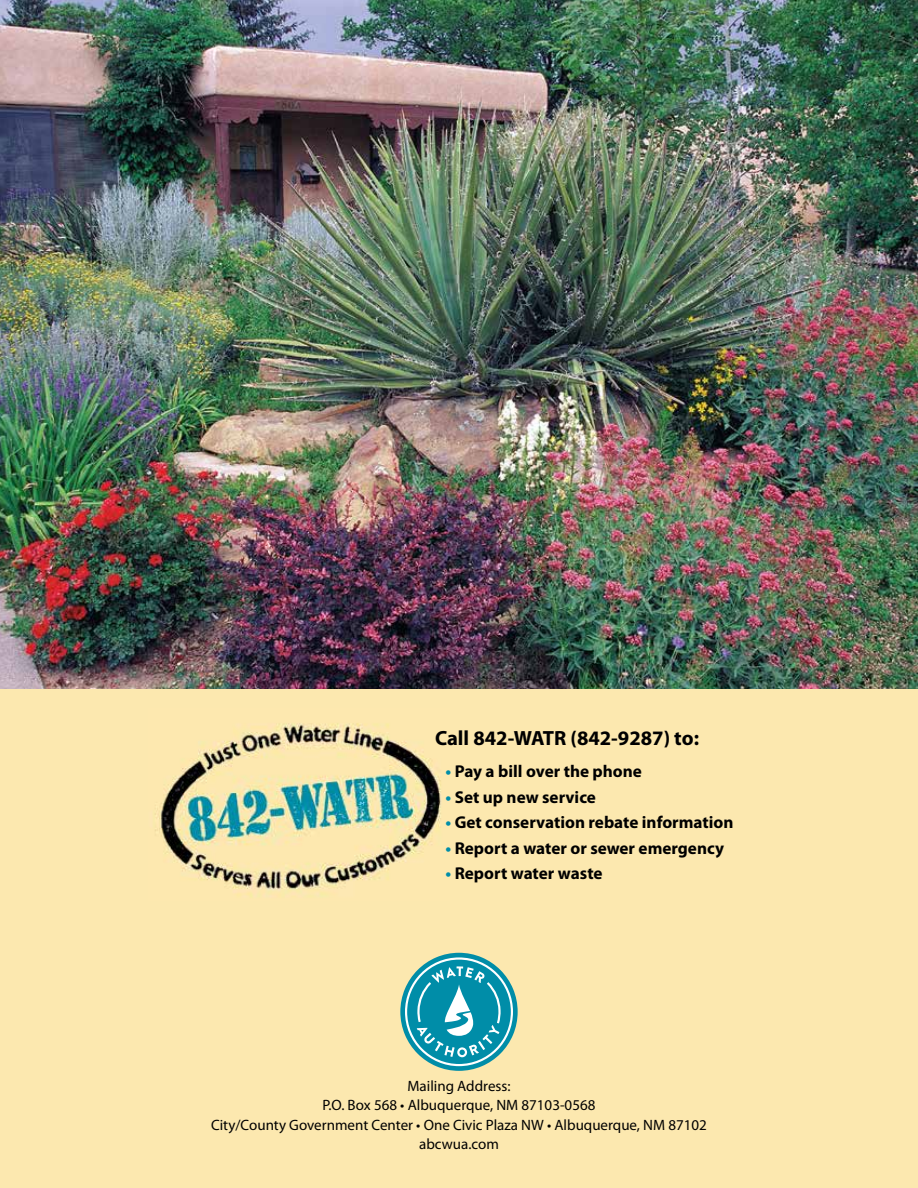
<style>
.page{position:relative;width:918px;height:1188px;background:#fff}
.page>*{position:absolute;margin:0;border:0;box-sizing:border-box;transform-origin:0 0}
.t1{font:700 20.55px "Myriad Pro";color:#000}
.t2{font:700 17.1px "Myriad Pro";color:#000}
.t3{font:15px/19.5px "Myriad Pro";color:#000;text-align:center}
.s1{color:#008da8}
</style>
<div class="page">
<div style="left:0;top:676px;width:918px;height:512px;background:#fce8af"></div>
<img style="left:155px;top:723px;width:286px;height:174px">
<img style="left:0;top:0;width:918px;height:688px">
<svg style="left:400px;top:953px;width:118px;height:118px"></svg>
<h1 class="t1" style="left:435px;top:725px;width:266px">Call 842-WATR (842-9287) to:</h1>
<p class="t2" style="left:445px;top:760px;width:198px"><span class="s1">•</span> Pay a bill over the phone</p>
<p class="t2" style="left:445px;top:786px;width:152px"><span class="s1">•</span> Set up new service</p>
<p class="t2" style="left:445px;top:811px;width:290px"><span class="s1">•</span> Get conservation rebate information</p>
<p class="t2" style="left:445px;top:837px;width:280px"><span class="s1">•</span> Report a water or sewer emergency</p>
<p class="t2" style="left:445px;top:862px;width:159px"><span class="s1">•</span> Report water waste</p>
<p class="t3" style="left:211px;top:1076px;width:497px">Mailing Address:<br>P.O. Box 568 • Albuquerque, NM 87103-0568<br>City/County Government Center • One Civic Plaza NW • Albuquerque, NM 87102 abcwua.com</p>
</div>
